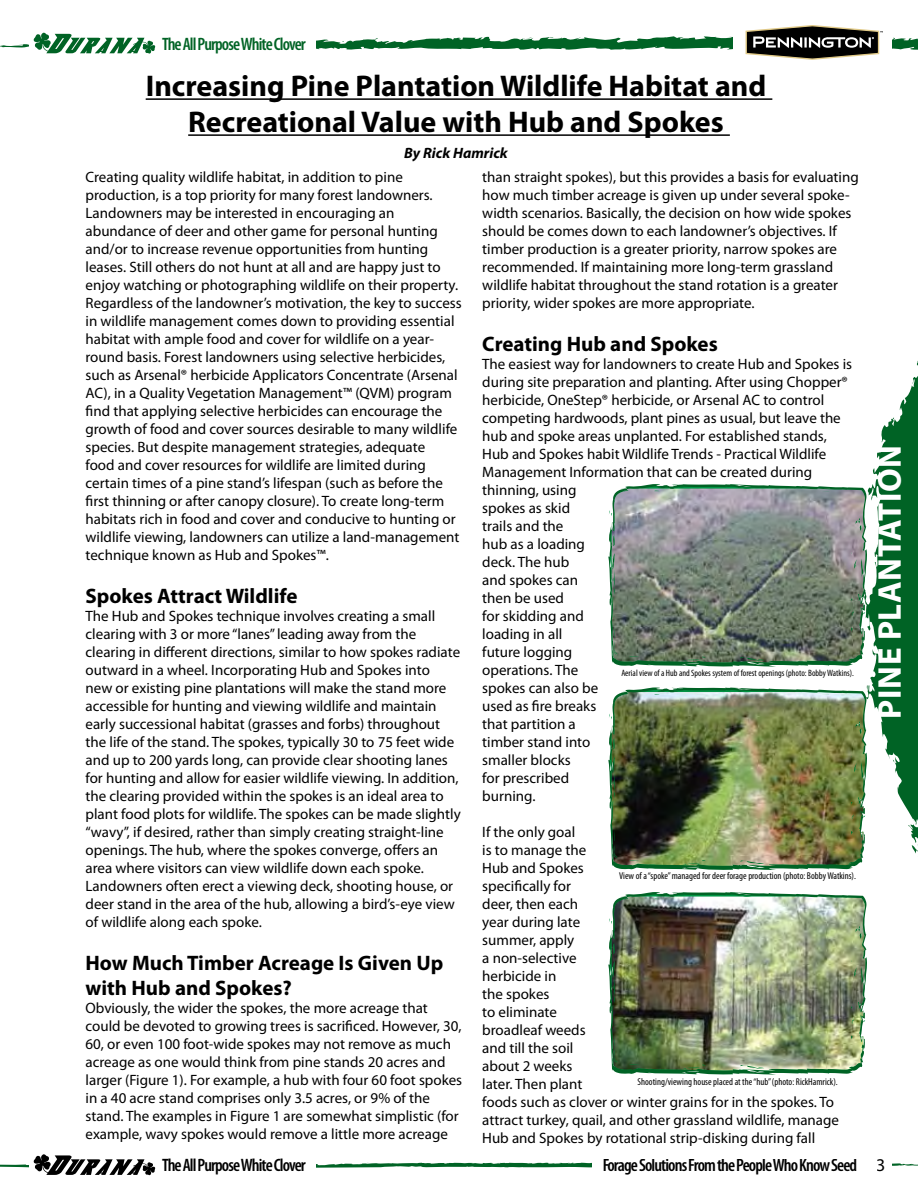
<style>
.page{position:relative;width:918px;height:1188px;background:#fff}
.page>*{position:absolute;margin:0;border:0;box-sizing:border-box;transform-origin:0 0}
.t1{font:700 33px "Myriad Pro";letter-spacing:.02em;color:#fff}
.t2{font:700 30px/36px "Myriad Pro";color:#000;text-align:center}
.t3{font:700 21px/25.2px "Myriad Pro";color:#000}
.t4{font:600 condensed 18px "Myriad Pro";letter-spacing:-.05em;color:#000}
.t5{font:600 condensed 18px "Myriad Pro";letter-spacing:-.05em;color:#006325}
.t6{font:15px/18px "Myriad Pro";color:#000}
.t7{font:italic 700 15px "Myriad Pro";color:#000}
.t8{font:condensed 9.9px "Myriad Pro";color:#000}
.t9{font:condensed 9.15px "Myriad Pro";color:#000}
.s1{font-weight:400;font-stretch:normal}
</style>
<div class="page">
<svg style="left:0;top:1154px;width:918px;height:21px"></svg>
<svg style="left:0;top:25px;width:918px;height:35px"></svg>
<hr style="left:146px;top:98px;width:626px;height:2px;background:#000">
<hr style="left:188px;top:134px;width:542px;height:2px;background:#000">
<svg style="left:608px;top:484px;width:245px;height:183px"></svg>
<img style="left:612px;top:489px;width:250px;height:174px">
<svg style="left:862px;top:361px;width:56px;height:493px"></svg>
<svg style="left:608px;top:687px;width:259px;height:183px"></svg>
<img style="left:612px;top:692px;width:254px;height:174px">
<svg style="left:608px;top:892px;width:259px;height:183px"></svg>
<svg style="left:610px;top:894px;width:256px;height:177px"></svg>
<img style="left:612px;top:897px;width:254px;height:174px">
<p class="t5" style="left:162px;top:33px;width:145px">The All Purpose White Clover</p>
<h2 class="t2" style="left:146px;top:67px;width:622px">increasing Pine Plantation Wildlife Habitat and<br>Recreational Value with Hub and Spokes</h2>
<p class="t7" style="left:404px;top:143px;width:105px">By Rick Hamrick</p>
<p class="t6" style="left:86px;top:167px;width:378px">Creating quality wildlife habitat, in addition to pine production, is a top priority for many forest landowners.<br>Landowners may be interested in encouraging an abundance of deer and other game for personal hunting and/or to increase revenue opportunities from hunting leases. Still others do not hunt at all and are happy just to enjoy watching or photographing wildlife on their property.<br>Regardless of the landowner’s motivation, the key to success in wildlife management comes down to providing essential habitat with ample food and cover for wildlife on a year&shy;round basis. Forest landowners using selective herbicides, such as Arsenal® herbicide Applicators Concentrate (Arsenal AC), in a Quality Vegetation Management™ (QVM) program find that applying selective herbicides can encourage the growth of food and cover sources desirable to many wildlife species. But despite management strategies, adequate<br>food and cover resources for wildlife are limited during certain times of a pine stand’s lifespan (such as before the first thinning or after canopy closure). To create long-term habitats rich in food and cover and conducive to hunting or wildlife viewing, landowners can utilize a land-management technique known as Hub and Spokes™.</p>
<h3 class="t3" style="left:86px;top:582px;width:213px">Spokes attract Wildlife</h3>
<p class="t6" style="left:86px;top:606px;width:377px">The Hub and Spokes technique involves creating a small clearing with 3 or more “lanes” leading away from the clearing in different directions, similar to how spokes radiate outward in a wheel. Incorporating Hub and Spokes into<br>new or existing pine plantations will make the stand more accessible for hunting and viewing wildlife and maintain early successional habitat (grasses and forbs) throughout the life of the stand. The spokes, typically 30 to 75 feet wide and up to 200 yards long, can provide clear shooting lanes for hunting and allow for easier wildlife viewing. In addition, the clearing provided within the spokes is an ideal area to plant food plots for wildlife. The spokes can be made slightly “wavy”, if desired, rather than simply creating straight-line openings. The hub, where the spokes converge, offers an area where visitors can view wildlife down each spoke.<br>Landowners often erect a viewing deck, shooting house, or deer stand in the area of the hub, allowing a bird’s-eye view of wildlife along each spoke.</p>
<h3 class="t3" style="left:86px;top:950px;width:359px">How Much timber acreage is Given Up with Hub and Spokes?</h3>
<p class="t6" style="left:86px;top:999px;width:378px">Obviously, the wider the spokes, the more acreage that could be devoted to growing trees is sacrificed. However, 30, 60, or even 100 foot-wide spokes may not remove as much acreage as one would think from pine stands 20 acres and larger (Figure 1). For example, a hub with four 60 foot spokes in a 40 acre stand comprises only 3.5 acres, or 9% of the stand. The examples in Figure 1 are somewhat simplistic (for example, wavy spokes would remove a little more acreage</p>
<p class="t6" style="left:482px;top:167px;width:378px">than straight spokes), but this provides a basis for evaluating how much timber acreage is given up under several spoke&shy;width scenarios. Basically, the decision on how wide spokes should be comes down to each landowner’s objectives. If timber production is a greater priority, narrow spokes are recommended. If maintaining more long-term grassland wildlife habitat throughout the stand rotation is a greater priority, wider spokes are more appropriate.</p>
<h3 class="t3" style="left:482px;top:330px;width:237px">Creating Hub and Spokes</h3>
<p class="t6" style="left:482px;top:354px;width:371px">The easiest way for landowners to create Hub and Spokes is during site preparation and planting. After using Chopper® herbicide, OneStep® herbicide, or Arsenal AC to control competing hardwoods, plant pines as usual, but leave the hub and spoke areas unplanted. For established stands,<br>Hub and Spokes habit Wildlife Trends - Practical Wildlife<br>Management Information that can be created during thinning, using<br>spokes as skid<br>trails and the<br>hub as a loading<br>deck. The hub<br>and spokes can<br>then be used<br>for skidding and<br>loading in all<br>future logging<br>operations. The<br>spokes can also be<br>used as fire breaks<br>that partition a<br>timber stand into<br>smaller blocks<br>for prescribed<br>burning.</p>
<p class="t6" style="left:482px;top:822px;width:358px">If the only goal<br>is to manage the<br>Hub and Spokes<br>specifically for<br>deer, then each<br>year during late<br>summer, apply<br>a non-selective<br>herbicide in<br>the spokes<br>to eliminate<br>broadleaf weeds<br>and till the soil<br>about 2 weeks<br>later. Then plant<br>foods such as clover or winter grains for in the spokes. To attract turkey, quail, and other grassland wildlife, manage<br>Hub and Spokes by rotational strip-disking during fall</p>
<p class="t9" style="left:621px;top:668px;width:234px">Aerial view of a Hub and Spokes system of forest openings (photo: Bobby Watkins).</p>
<p class="t8" style="left:619px;top:870px;width:238px">View of a “spoke” managed for deer forage production (photo: Bobby Watkins).</p>
<p class="t8" style="left:638px;top:1076px;width:202px">Shooting/viewing house placed at the “hub” (photo: RickHamrick).</p>
<h1 class="t1" style="left:868px;top:719px;width:275px;rotate:-90deg">Pine Plantation</h1>
<p class="t4" style="left:162px;top:1154px;width:145px">The All Purpose White Clover</p>
<p class="t4" style="left:602px;top:1154px;width:286px">Forage Solutions From the People Who Know Seed <span class="s1">3</span></p>
</div>
